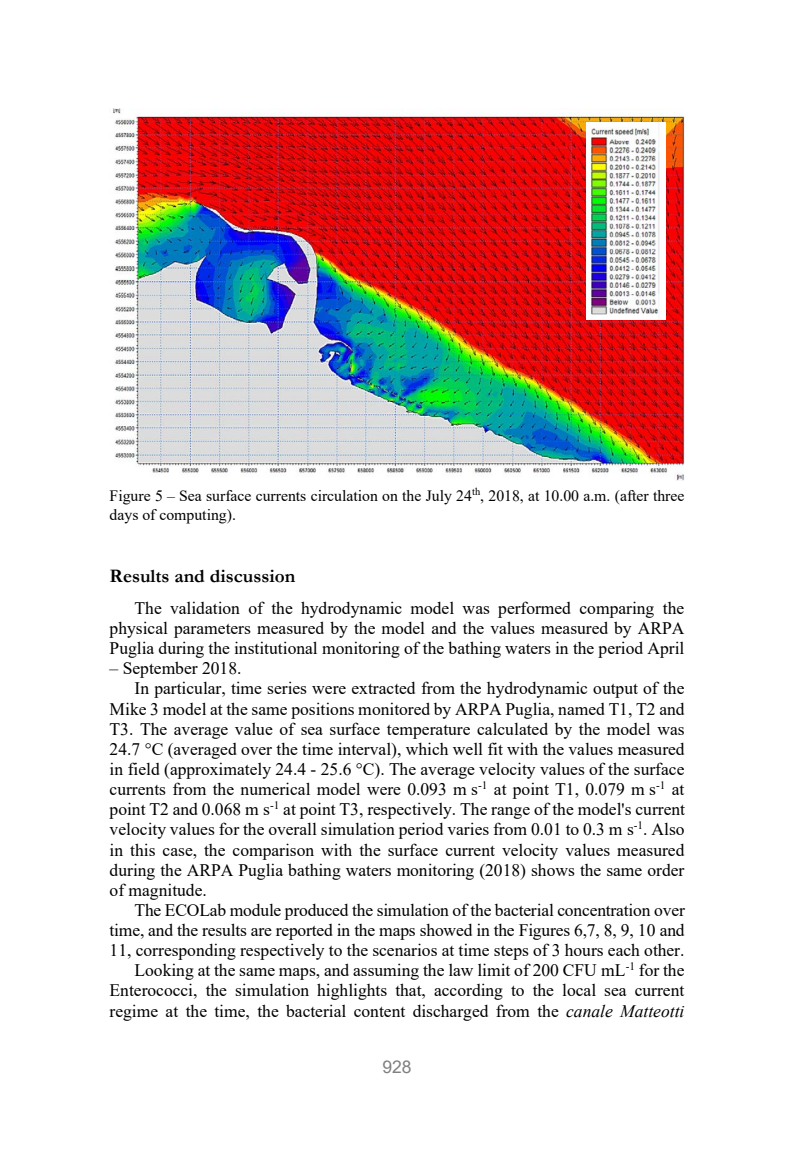
<style>
.page{position:relative;width:794px;height:1166px;background:#fff}
.page>*{position:absolute;margin:0;border:0;box-sizing:border-box;transform-origin:0 0}
.t1{font:700 19.25px "Garamond";color:#000}
.t2{font:17.5px/20.1px "Times New Roman";color:#000;text-align:justify}
.t3{font:17.5px "Arial";color:#808080}
.t4{font:15.75px/19.2px "Times New Roman";color:#000}
.s1{font-style:italic}
</style>
<div class="page">
<img style="left:113px;top:109px;width:572px;height:371px">
<img style="left:586px;top:122px;width:79px;height:198px">
<p class="t4" style="left:110px;top:485px;width:576px">Figure 5 – Sea surface currents circulation on the July 24<sup>th</sup>, 2018, at 10.00 a.m. (after three days of computing).</p>
<p class="t1" style="left:110px;top:563px;width:187px">Results and discussion</p>
<p class="t2" style="left:110px;top:597px;width:576px;text-indent:25px">The validation of the hydrodynamic model was performed comparing the physical parameters measured by the model and the values measured by ARPA Puglia during the institutional monitoring of the bathing waters in the period April</p>
<p class="t2" style="left:110px;top:658px;width:133px">– September 2018.</p>
<p class="t2" style="left:134px;top:678px;width:551px">In particular, time series were extracted from the hydrodynamic output of the</p>
<p class="t2" style="left:110px;top:698px;width:576px">Mike 3 model at the same positions monitored by ARPA Puglia, named T1, T2 and</p>
<p class="t2" style="left:110px;top:718px;width:576px">T3. The average value of sea surface temperature calculated by the model was</p>
<p class="t2" style="left:110px;top:738px;width:576px">24.7 °C (averaged over the time interval), which well fit with the values measured</p>
<p class="t2" style="left:110px;top:758px;width:576px">in field (approximately 24.4 - 25.6 °C). The average velocity values of the surface</p>
<p class="t2" style="left:110px;top:779px;width:576px">currents from the numerical model were 0.093 m s<sup>-1</sup> at point T1, 0.079 m s<sup>-1</sup> at</p>
<p class="t2" style="left:110px;top:799px;width:577px">point T2 and 0.068 m s<sup>-1</sup> at point T3, respectively. The range of the model's current</p>
<p class="t2" style="left:110px;top:819px;width:576px">velocity values for the overall simulation period varies from 0.01 to 0.3 m s<sup>-1</sup>. Also</p>
<p class="t2" style="left:110px;top:839px;width:576px">in this case, the comparison with the surface current velocity values measured</p>
<p class="t2" style="left:110px;top:859px;width:576px">during the ARPA Puglia bathing waters monitoring (2018) shows the same order</p>
<p class="t2" style="left:110px;top:879px;width:99px">of magnitude.</p>
<p class="t2" style="left:134px;top:899px;width:552px">The ECOLab module produced the simulation of the bacterial concentration over</p>
<p class="t2" style="left:110px;top:919px;width:576px">time, and the results are reported in the maps showed in the Figures 6,7, 8, 9, 10 and</p>
<p class="t2" style="left:110px;top:940px;width:576px">11, corresponding respectively to the scenarios at time steps of 3 hours each other.</p>
<p class="t2" style="left:134px;top:960px;width:551px">Looking at the same maps, and assuming the law limit of 200 CFU mL<sup>-1</sup> for the</p>
<p class="t2" style="left:110px;top:980px;width:576px">Enterococci, the simulation highlights that, according to the local sea current</p>
<p class="t2" style="left:110px;top:1000px;width:576px">regime at the time, the bacterial content discharged from the <span class="s1">canale Matteotti</span></p>
<p class="t3" style="left:382px;top:1055px;width:31px">928</p>
</div>
